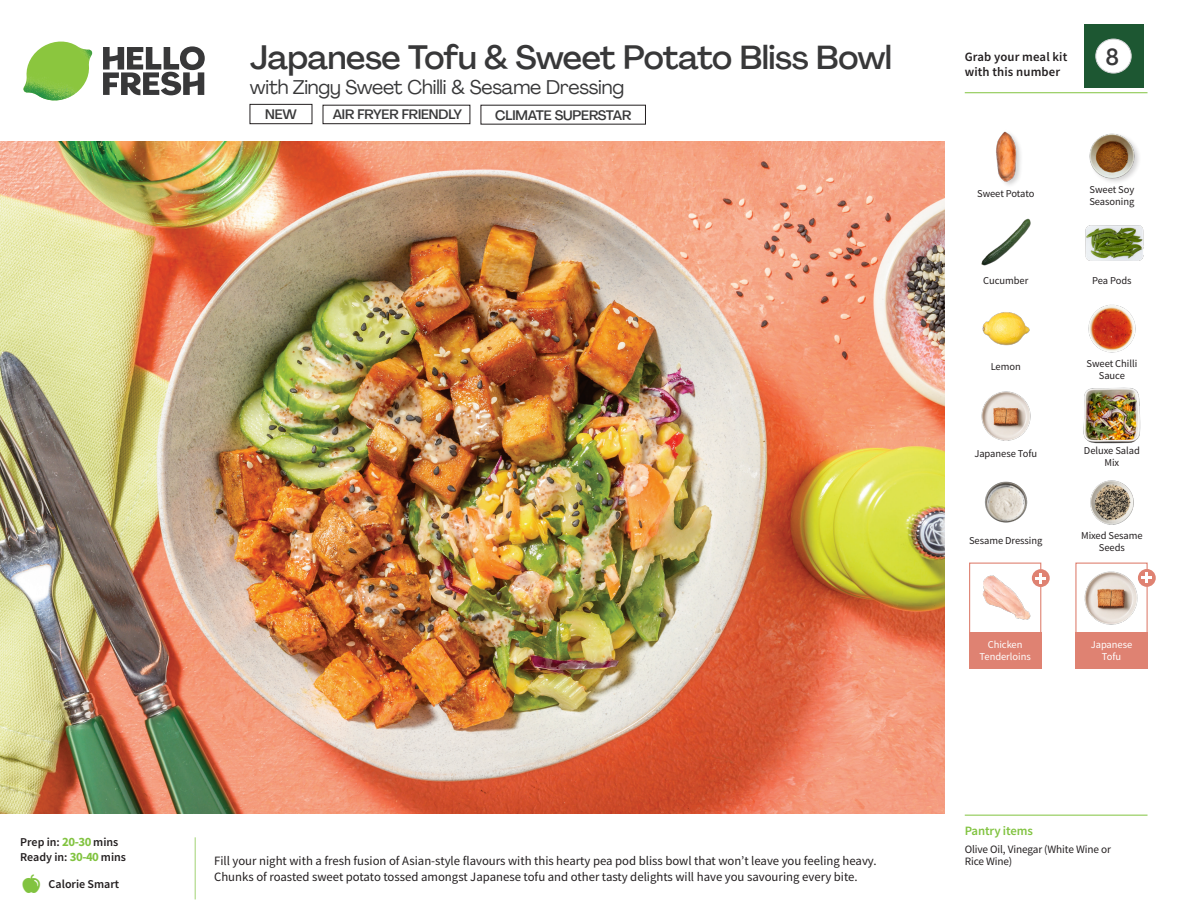
<style>
.page{position:relative;width:1188px;height:918px;background:#fff}
.page>*{position:absolute;margin:0;border:0;box-sizing:border-box;transform-origin:0 0}
._15_Titel_UK{font:500 33px "Agrandir";letter-spacing:-.015em;color:#383839}
._002_Label_Nr{font:500 22.8px "Agrandir";color:#383839;scale:.94 1}
._15_Titel_UK-2{font:19.5px "Agrandir";letter-spacing:-.01em;color:#383839}
.t1{font:500 13.5px "Agrandir";letter-spacing:-.01em;color:#383839}
.Step_6_Text_AU{font:12.75px/16.5px "Source Sans Pro";color:#231f20}
.t2{font:600 12.75px/15px "Source Sans Pro";letter-spacing:.01em;color:#231f20}
._04_Headers_Front{font:600 12.75px "Source Sans Pro";letter-spacing:-.01em;color:#81c340}
._04_Intro{font:600 12px "Source Sans Pro";color:#231f20}
._05_Pantry{font:11.25px/12px "Source Sans Pro";letter-spacing:-.01em;color:#231f20}
._18_FRONT_ingredients{font:10.5px/12px "Source Sans Pro";letter-spacing:-.005em;color:#231f20;text-align:center}
._18_FRONT_ingredients-2{font:10.5px/12px "Source Sans Pro";letter-spacing:-.005em;color:#fff;text-align:center}
.s1{font-weight:700;font-size:12.75px;color:#81c340}
</style>
<div class="page">
<svg style="left:103px;top:46px;width:102px;height:49px"></svg>
<img style="left:23px;top:42px;width:69px;height:59px">
<img style="left:0;top:142px;width:945px;height:672px">
<div style="left:1075px;top:563px;width:73px;height:72px;border:1px solid #df8272"></div>
<div style="left:1075px;top:632px;width:73px;height:37px;background:#df8272"></div>
<div style="left:969px;top:632px;width:72px;height:37px;background:#df8272"></div>
<img style="left:1084px;top:571px;width:55px;height:54px">
<div style="left:969px;top:563px;width:72px;height:72px;border:1px solid #df8272"></div>
<img style="left:982px;top:572px;width:52px;height:48px">
<div style="left:1032px;top:569px;width:18px;height:18px;background:#df8272;border-radius:50%"></div>
<svg style="left:1035px;top:573px;width:11px;height:10px"></svg>
<svg style="left:1138px;top:569px;width:18px;height:18px"></svg>
<svg style="left:1142px;top:573px;width:10px;height:10px"></svg>
<img style="left:1088px;top:304px;width:48px;height:49px">
<img style="left:1083px;top:387px;width:58px;height:57px">
<img style="left:981px;top:391px;width:50px;height:50px">
<img style="left:984px;top:481px;width:44px;height:42px">
<img style="left:1086px;top:225px;width:57px;height:36px">
<img style="left:981px;top:218px;width:50px;height:48px">
<img style="left:982px;top:312px;width:48px;height:34px">
<img style="left:996px;top:131px;width:25px;height:54px">
<img style="left:1089px;top:133px;width:50px;height:49px">
<img style="left:1090px;top:480px;width:44px;height:45px">
<hr style="left:965px;top:815px;width:183px;height:1px;background:#81c340">
<hr style="left:965px;top:92px;width:183px;height:1px;background:#81c340">
<div style="left:1084px;top:24px;width:59px;height:64px;background:#1d5732"></div>
<div style="left:1096px;top:39px;width:35px;height:34px;background:#fff;border-radius:50%"></div>
<div style="left:1096px;top:39px;width:35px;height:34px;border:1px solid #d1d2d4;border-radius:50%"></div>
<div style="left:250px;top:104px;width:62px;height:20px;border:1px solid #231f20"></div>
<div style="left:323px;top:105px;width:147px;height:19px;border:1px solid #231f20"></div>
<p class="_04_Intro" style="left:20px;top:834px;width:100px">Prep in: <span class="s1">20-30</span> mins</p>
<p class="_04_Intro" style="left:20px;top:849px;width:107px">Ready in: <span class="s1">30-40</span> mins</p>
<p class="_04_Intro" style="left:49px;top:876px;width:72px">Calorie Smart</p>
<p class="_15_Titel_UK" style="left:250px;top:37px;width:643px">Japanese Tofu &amp; Sweet Potato Bliss Bowl</p>
<p class="_15_Titel_UK-2" style="left:250px;top:75px;width:376px">with Zingy Sweet Chilli &amp; Sesame Dressing</p>
<p class="t1" style="left:265px;top:106px;width:33px">NEW</p>
<p class="t1" style="left:333px;top:106px;width:131px">AIR FRYER FRIENDLY</p>
<p class="t1" style="left:495px;top:107px;width:138px">CLIMATE SUPERSTAR</p>
<p class="Step_6_Text_AU" style="left:214px;top:852px;width:664px">Fill your night with a fresh fusion of Asian-style flavours with this hearty pea pod bliss bowl that won’t leave you feeling heavy.<br>Chunks of roasted sweet potato tossed amongst Japanese tofu and other tasty delights will have you savouring every bite.</p>
<p class="t2" style="left:965px;top:49px;width:104px">Grab your meal kit with this number</p>
<p class="_002_Label_Nr" style="left:1106px;top:43px;width:15px">8</p>
<p class="_18_FRONT_ingredients" style="left:977px;top:188px;width:59px">Sweet Potato</p>
<p class="_18_FRONT_ingredients" style="left:1089px;top:183px;width:46px;text-align:left">Sweet Soy<br>Seasoning</p>
<p class="_18_FRONT_ingredients" style="left:983px;top:274px;width:47px">Cucumber</p>
<p class="_18_FRONT_ingredients" style="left:1092px;top:274px;width:41px">Pea Pods</p>
<p class="_18_FRONT_ingredients" style="left:991px;top:360px;width:32px">Lemon</p>
<p class="_18_FRONT_ingredients" style="left:1087px;top:357px;width:52px">Sweet Chilli<br>Sauce</p>
<p class="_18_FRONT_ingredients" style="left:974px;top:448px;width:64px">Japanese Tofu</p>
<p class="_18_FRONT_ingredients" style="left:1084px;top:445px;width:57px">Deluxe Salad<br>Mix</p>
<p class="_18_FRONT_ingredients" style="left:969px;top:534px;width:75px">Sesame Dressing</p>
<p class="_18_FRONT_ingredients" style="left:1081px;top:530px;width:63px">Mixed Sesame<br>Seeds</p>
<p class="_18_FRONT_ingredients-2" style="left:980px;top:639px;width:53px">Chicken<br>Tenderloins</p>
<p class="_18_FRONT_ingredients-2" style="left:1091px;top:639px;width:43px">Japanese<br>Tofu</p>
<p class="_04_Headers_Front" style="left:965px;top:822px;width:70px">Pantry items</p>
<p class="_05_Pantry" style="left:965px;top:843px;width:148px">Olive Oil, Vinegar (White Wine or<br>Rice Wine)</p>
</div>
